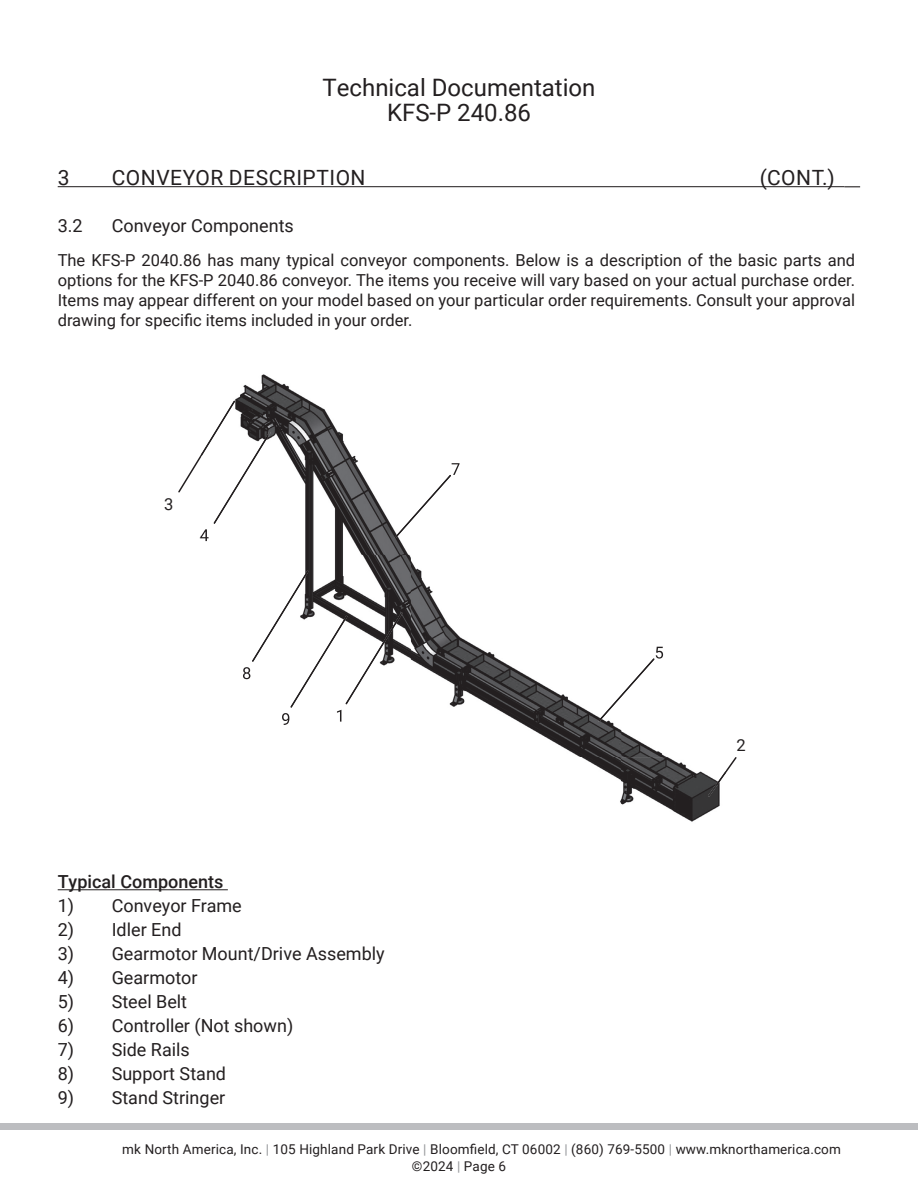
<style>
.page{position:relative;width:918px;height:1188px;background:#fff}
.page>*{position:absolute;margin:0;border:0;box-sizing:border-box;transform-origin:0 0}
.t1{font:24px/25.5px "Roboto";color:#231f20;text-align:center}
.t2{font:21px "Roboto";letter-spacing:.025em;color:#231f20}
.t3{font:18px "Roboto";color:#231f20}
.t4{font:500 18px "Roboto";color:#231f20}
.t5{font:16.5px/19.8px "Roboto";color:#231f20;text-align:justify}
.t6{font:13.5px/16.2px "Roboto";letter-spacing:.01em;color:#231f20}
.s1{color:#939598}
</style>
<div class="page">
<div style="left:0;top:1123px;width:918px;height:7px;background:#bcbdc0"></div>
<hr style="left:58px;top:186px;width:787px;height:1px;background:#231f20">
<svg style="left:845px;top:186px;width:15px;height:1px"></svg>
<svg style="left:726px;top:757px;width:11px;height:16px"></svg>
<img style="left:205px;top:374px;width:521px;height:448px">
<img style="left:708px;top:771px;width:18px;height:26px">
<svg style="left:178px;top:401px;width:93px;height:140px"></svg>
<img style="left:214px;top:432px;width:57px;height:92px">
<svg style="left:598px;top:647px;width:65px;height:75px"></svg>
<img style="left:598px;top:658px;width:57px;height:64px">
<svg style="left:395px;top:463px;width:65px;height:75px"></svg>
<svg style="left:243px;top:570px;width:160px;height:155px"></svg>
<img style="left:290px;top:616px;width:57px;height:92px">
<hr style="left:58px;top:889px;width:170px;height:1px;background:#231f20">
<h1 class="t1" style="left:323px;top:73px;width:274px">Technical Documentation<br>KFS-P 240.86</h1>
<p class="t2" style="left:58px;top:163px;width:13px">3</p>
<p class="t2" style="left:112px;top:163px;width:255px">CONVEYOR DESCRIPTION</p>
<p class="t2" style="left:760px;top:163px;width:77px">(CONT.)</p>
<p class="t3" style="left:58px;top:213px;width:26px">3.2</p>
<p class="t3" style="left:112px;top:213px;width:184px">Conveyor Components</p>
<p class="t5" style="left:58px;top:250px;width:799px">The KFS-P 2040.86 has many typical conveyor components. Below is a description of the basic parts and options for the KFS-P 2040.86 conveyor. The items you receive will vary based on your actual purchase order.<br>Items may appear different on your model based on your particular order requirements. Consult your approval drawing for specific items included in your order.</p>
<p class="t5" style="left:164px;top:493px;width:11px">3</p>
<p class="t4" style="left:58px;top:869px;width:167px">Typical Components</p>
<p class="t3" style="left:58px;top:893px;width:186px">1) Conveyor Frame</p>
<p class="t3" style="left:58px;top:917px;width:125px">2) Idler End</p>
<p class="t3" style="left:58px;top:941px;width:328px">3) Gearmotor Mount/Drive Assembly</p>
<p class="t3" style="left:58px;top:965px;width:141px">4) Gearmotor</p>
<p class="t3" style="left:58px;top:989px;width:131px">5) Steel Belt</p>
<p class="t3" style="left:58px;top:1013px;width:237px">6) Controller (Not shown)</p>
<p class="t3" style="left:58px;top:1037px;width:134px">7) Side Rails</p>
<p class="t3" style="left:58px;top:1061px;width:170px">8) Support Stand</p>
<p class="t3" style="left:58px;top:1085px;width:169px">9) Stand Stringer</p>
<p class="t5" style="left:737px;top:734px;width:11px">2</p>
<p class="t6" style="left:412px;top:1141px;width:430px;text-indent:-290px">mk North America, Inc. <span class="s1">|</span> 105 Highland Park Drive <span class="s1">|</span> Bloomfield, CT 06002 <span class="s1">|</span> (860) 769-5500 <span class="s1">|</span> www.mknorthamerica.com ©2024 <span class="s1">|</span> Page 6</p>
</div>
